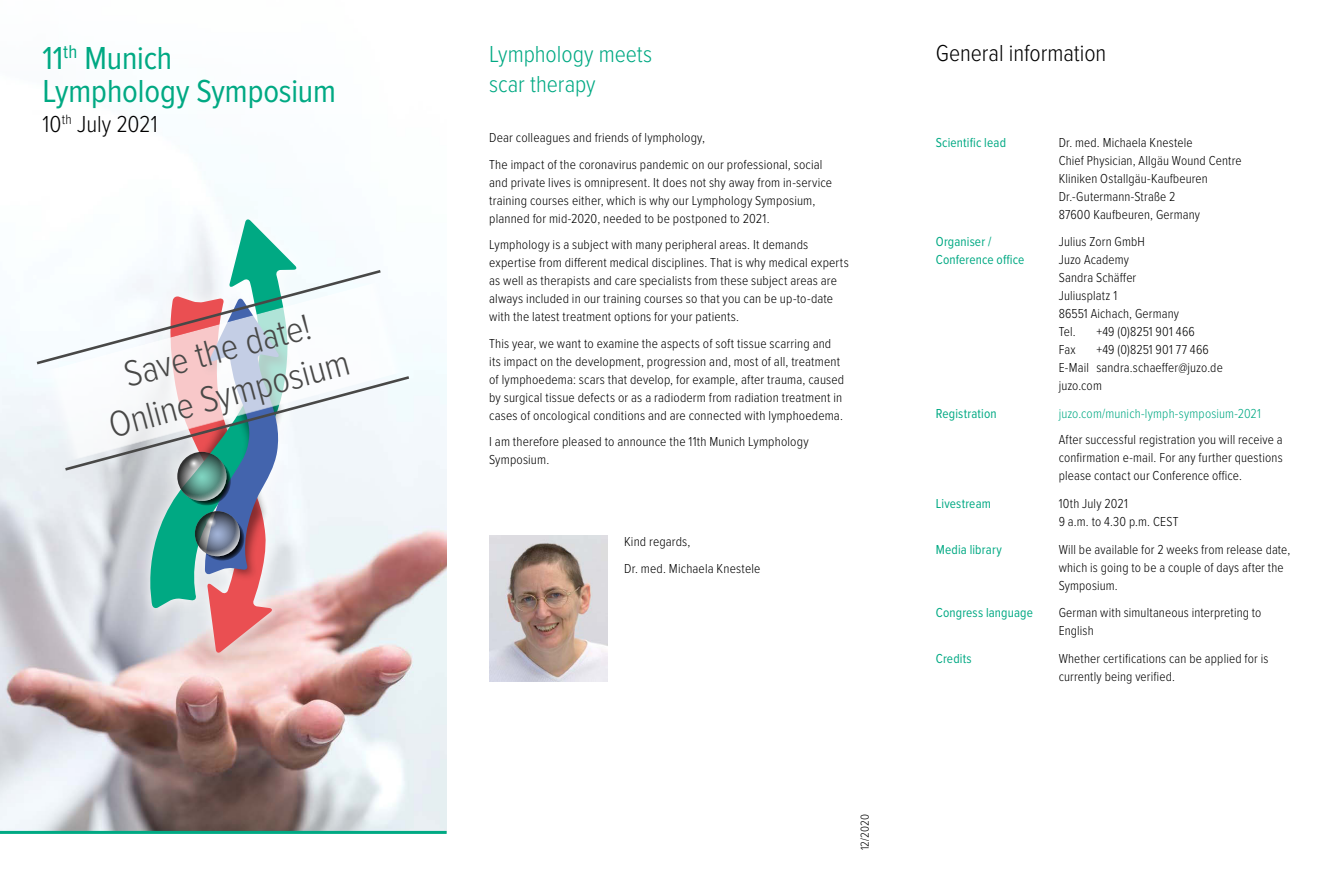
<style>
.page{position:relative;width:1340px;height:893px;background:#fff}
.page>*{position:absolute;margin:0;border:0;box-sizing:border-box;transform-origin:0 0}
.t1{font:300 37.5px/45px "Proxima Nova Cond";color:#484847;text-align:center}
.t2{font:33px/33px "Proxima Nova Cond";letter-spacing:-.005em;color:#00a983}
.t3{font:300 24px "Proxima Nova Cond";letter-spacing:-.005em;color:#000}
.t4{font:300 24px/30px "Proxima Nova Cond";letter-spacing:-.005em;color:#00a983}
.t5{font:300 13.5px/18px "Proxima Nova Cond";letter-spacing:.01em;color:#000}
.t6{font:13.5px/18px "Proxima Nova Cond";letter-spacing:.01em;color:#00a983}
.t7{font:300 13.5px "Proxima Nova Cond";letter-spacing:.01em;color:#00a983}
.t8{font:300 12px "Proxima Nova Cond";letter-spacing:.005em;color:#000}
</style>
<div class="page">
<img style="left:0;top:336px;width:446px;height:495px">
<hr style="left:0;top:831px;width:446px;height:3px;background:#00a983">
<div style="left:135px;top:205px;width:176px;height:462px;background:#fff;opacity:.75"></div>
<svg style="left:150px;top:219px;width:146px;height:49px;fill:#f6fbfe"></svg>
<svg style="left:34px;top:268px;width:378px;height:385px"></svg>
<img style="left:489px;top:536px;width:118px;height:145px">
<h2 class="t2" style="left:43px;top:40px;width:295px">11<sup>th</sup> Munich<br>Lymphology Symposium</h2>
<h3 class="t3" style="left:43px;top:106px;width:117px">10<sup>th</sup> July 2021</h3>
<h1 class="t1" style="left:92px;top:359px;width:249px;rotate:-15deg">Save the date!<br>Online Symposium</h1>
<h3 class="t4" style="left:489px;top:38px;width:164px">Lymphology meets scar therapy</h3>
<p class="t5" style="left:489px;top:124px;width:335px;line-height:26.5px">Dear colleagues and friends of lymphology,<br>The impact of the coronavirus pandemic on our professional, social</p>
<p class="t5" style="left:489px;top:173px;width:344px">and private lives is omnipresent. It does not shy away from in-service training courses either, which is why our Lymphology Symposium, planned for mid-2020, needed to be postponed to 2021.</p>
<p class="t5" style="left:489px;top:235px;width:361px">Lymphology is a subject with many peripheral areas. It demands expertise from different medical disciplines. That is why medical experts as well as therapists and care specialists from these subject areas are always included in our training courses so that you can be up-to-date with the latest treatment options for your patients.</p>
<p class="t5" style="left:489px;top:334px;width:356px">This year, we want to examine the aspects of soft tissue scarring and its impact on the development, progression and, most of all, treatment of lymphoedema: scars that develop, for example, after trauma, caused by surgical tissue defects or as a radioderm from radiation treatment in cases of oncological conditions and are connected with lymphoedema.</p>
<p class="t5" style="left:489px;top:432px;width:321px">I am therefore pleased to announce the 11th Munich Lymphology<br>Symposium.</p>
<p class="t5" style="left:624px;top:528px;width:138px;line-height:26.5px">Kind regards,<br>Dr. med. Michaela Knestele</p>
<p class="t8" style="left:856px;top:850px;width:38px;rotate:-90deg">12/2020</p>
<h3 class="t3" style="left:935px;top:36px;width:172px">General information</h3>
<p class="t6" style="left:935px;top:132px;width:72px">Scientific lead</p>
<p class="t5" style="left:1058px;top:132px;width:184px">Dr. med. Michaela Knestele<br>Chief Physician, Allgäu Wound Centre<br>Kliniken Ostallgäu-Kaufbeuren<br>Dr.-Gutermann-Straße 2<br>87600 Kaufbeuren, Germany</p>
<p class="t6" style="left:935px;top:232px;width:90px">Organiser /<br>Conference office</p>
<p class="t5" style="left:1058px;top:232px;width:122px">Julius Zorn GmbH<br>Juzo Academy<br>Sandra Schäffer<br>Juliusplatz 1<br>86551 Aichach, Germany<br>Tel.</p>
<p class="t5" style="left:1096px;top:322px;width:100px">+49 (0)8251 901 466</p>
<p class="t5" style="left:1058px;top:340px;width:166px;text-indent:38px">+49 (0)8251 901 77 466<br>E-Mail sandra.schaeffer@juzo.de juzo.com</p>
<p class="t5" style="left:1058px;top:340px;width:18px">Fax</p>
<p class="t6" style="left:935px;top:404px;width:62px">Registration</p>
<p class="t7" style="left:1058px;top:403px;width:204px">juzo.com/munich-lymph-symposium-2021</p>
<p class="t5" style="left:1058px;top:430px;width:225px;text-align:justify">After successful registration you will receive a confirmation e-mail. For any further questions please contact our Conference office.</p>
<p class="t6" style="left:935px;top:494px;width:57px">Livestream</p>
<p class="t5" style="left:1058px;top:494px;width:121px">10th July 2021<br>9 a.m. to 4.30 p.m. CEST</p>
<p class="t6" style="left:935px;top:540px;width:67px">Media library</p>
<p class="t5" style="left:1058px;top:539px;width:233px">Will be available for 2 weeks from release date, which is going to be a couple of days after the<br>Symposium.</p>
<p class="t6" style="left:935px;top:603px;width:99px">Congress language</p>
<p class="t5" style="left:1058px;top:603px;width:204px">German with simultaneous interpreting to<br>English</p>
<p class="t6" style="left:935px;top:649px;width:37px">Credits</p>
<p class="t5" style="left:1058px;top:649px;width:211px">Whether certifications can be applied for is currently being verified.</p>
</div>
